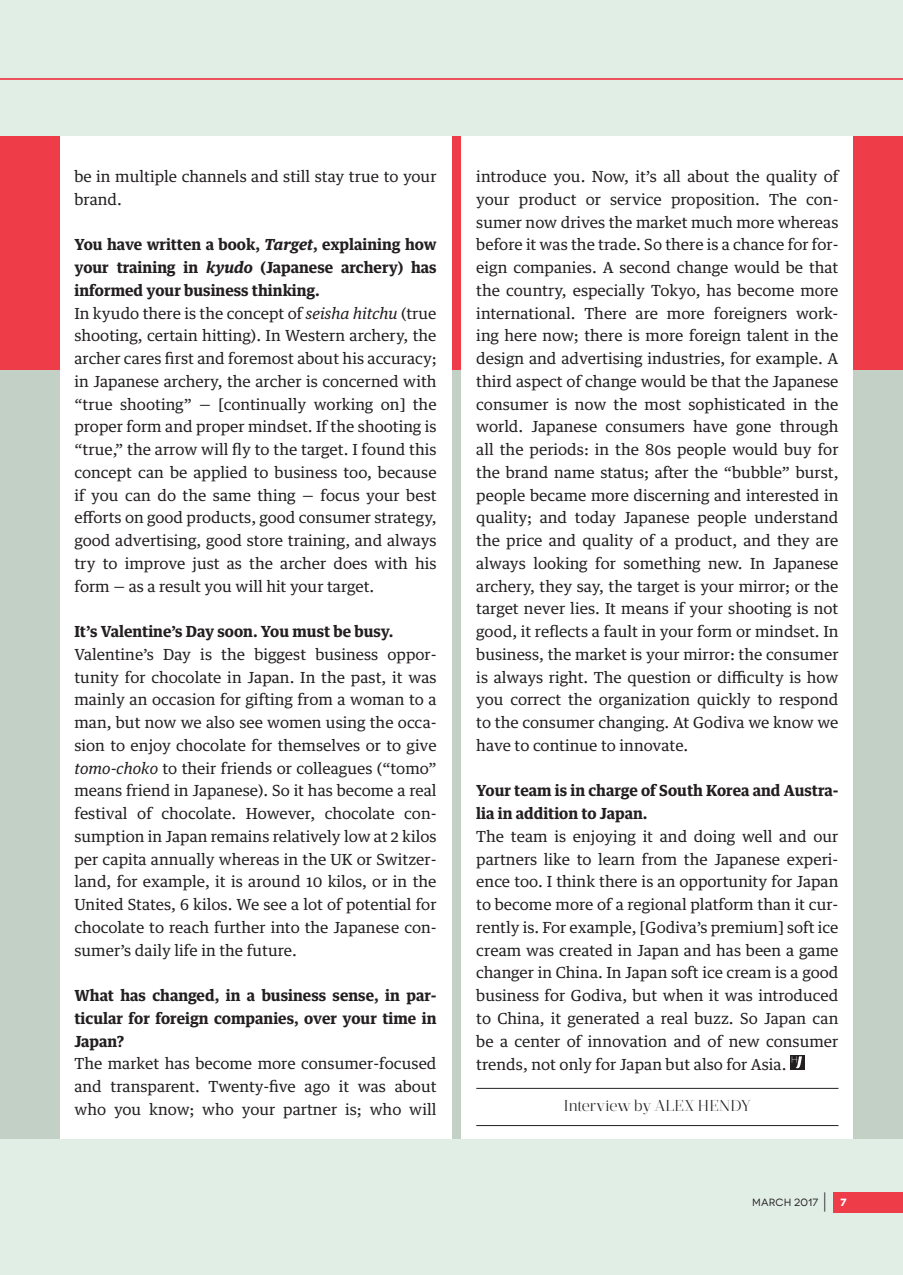
<style>
.page{position:relative;width:903px;height:1275px;background:#e1eee5}
.page>*{position:absolute;margin:0;border:0;box-sizing:border-box;transform-origin:0 0}
.t1{font:300 15.75px "Prumo Display";letter-spacing:.01em;color:#231f20}
.t2{font:15.4px/22.8px "Guardian Text Egyp";color:#231f20;text-align:justify}
.t3{font:700 15.4px/22.8px "Guardian Text Egyp";color:#231f20;text-align:justify}
.t4{font:10.5px "Novecentowide";letter-spacing:.015em;color:#231f20}
.s1{font-weight:700}
.s2{font-weight:700;font-style:italic}
.s3{font-style:italic}
.s4{font-weight:300;font-size:22.75px}
.s5{font-weight:700;color:#fff}
</style>
<div class="page">
<div style="left:0;top:136px;width:903px;height:1002px;background:#c3d0c5"></div>
<div style="left:0;top:136px;width:903px;height:234px;background:#ee3d49"></div>
<div style="left:833px;top:1192px;width:70px;height:20px;background:#ee3d49"></div>
<hr style="left:0;top:78px;width:903px;height:2px;background:#ec525b">
<div style="left:60px;top:136px;width:391px;height:1002px;background:#fff"></div>
<div style="left:461px;top:136px;width:392px;height:1002px;background:#fff"></div>
<hr style="left:476px;top:1088px;width:362px;height:1px;background:#231f20">
<hr style="left:476px;top:1125px;width:362px;height:1px;background:#231f20">
<svg style="left:790px;top:1055px;width:14px;height:14px"></svg>
<svg style="left:792px;top:1056px;width:10px;height:12px"></svg>
<p class="t2" style="left:74px;top:164px;width:364px">be in multiple channels and still stay true to your brand.</p>
<p class="t2" style="left:74px;top:232px;width:364px;text-align:left"><span class="s1">You have written a book,</span> <span class="s2">Target</span><span class="s1">, explaining how your training in</span> <span class="s2">kyudo</span> <span class="s1">(Japanese archery) has informed your business thinking.<br></span>In kyudo there is the concept of <span class="s3">seisha hitchu</span> (true shooting, certain hitting). In Western archery, the archer cares first and foremost about his accuracy; in Japanese archery, the archer is concerned with “true shooting” — [continually working on] the proper form and proper mindset. If the shooting is “true,” the arrow will fly to the target. I found this concept can be applied to business too, because if you can do the same thing — focus your best efforts on good products, good consumer strategy, good advertising, good store training, and always try to improve just as the archer does with his form — as a result you will hit your target.</p>
<p class="t3" style="left:74px;top:619px;width:320px">It’s Valentine’s Day soon. You must be busy.</p>
<p class="t2" style="left:74px;top:641px;width:364px">Valentine’s Day is the biggest business oppor&shy;tunity for chocolate in Japan. In the past, it was mainly an occasion for gifting from a woman to a man, but now we also see women using the occa&shy;sion to enjoy chocolate for themselves or to give <span class="s3">tomo-choko</span> to their friends or colleagues (“tomo” means friend in Japanese). So it has become a real festival of chocolate. However, chocolate con&shy;sumption in Japan remains relatively low at 2 kilos per capita annually whereas in the UK or Switzer&shy;land, for example, it is around 10 kilos, or in the United States, 6 kilos. We see a lot of potential for chocolate to reach further into the Japanese con&shy;sumer’s daily life in the future.</p>
<p class="t3" style="left:74px;top:983px;width:364px">What has changed, in a business sense, in par&shy;ticular for foreign companies, over your time in Japan?</p>
<p class="t2" style="left:74px;top:1051px;width:364px">The market has become more consumer-focused and transparent. Twenty-five ago it was about who you know; who your partner is; who will</p>
<p class="t2" style="left:476px;top:164px;width:364px">introduce you. Now, it’s all about the quality of your product or service proposition. The con&shy;sumer now drives the market much more whereas before it was the trade. So there is a chance for for&shy;eign companies. A second change would be that the country, especially Tokyo, has become more international. There are more foreigners work&shy;ing here now; there is more foreign talent in the design and advertising industries, for example. A third aspect of change would be that the Japanese consumer is now the most sophisticated in the world. Japanese consumers have gone through all the periods: in the 80s people would buy for the brand name status; after the “bubble” burst, people became more discerning and interested in quality; and today Japanese people understand the price and quality of a product, and they are always looking for something new. In Japanese archery, they say, the target is your mirror; or the target never lies. It means if your shooting is not good, it reflects a fault in your form or mindset. In business, the market is your mirror: the consumer is always right. The question or difficulty is how you correct the organization quickly to respond to the consumer changing. At Godiva we know we have to continue to innovate.</p>
<p class="t3" style="left:476px;top:778px;width:364px">Your team is in charge of South Korea and Austra&shy;lia in addition to Japan.</p>
<p class="t2" style="left:476px;top:823px;width:364px">The team is enjoying it and doing well and our partners like to learn from the Japanese experi&shy;ence too. I think there is an opportunity for Japan to become more of a regional platform than it cur&shy;rently is. For example, [Godiva’s premium] soft ice cream was created in Japan and has been a game changer in China. In Japan soft ice cream is a good business for Godiva, but when it was introduced to China, it generated a real buzz. So Japan can be a center of innovation and of new consumer trends, not only for Japan but also for Asia.</p>
<p class="t1" style="left:564px;top:1097px;width:188px">Interview by ALEX HENDY</p>
<p class="t4" style="left:752px;top:1196px;width:96px">MARCH 2017 <span class="s4">|</span> <span class="s5">7</span></p>
</div>
